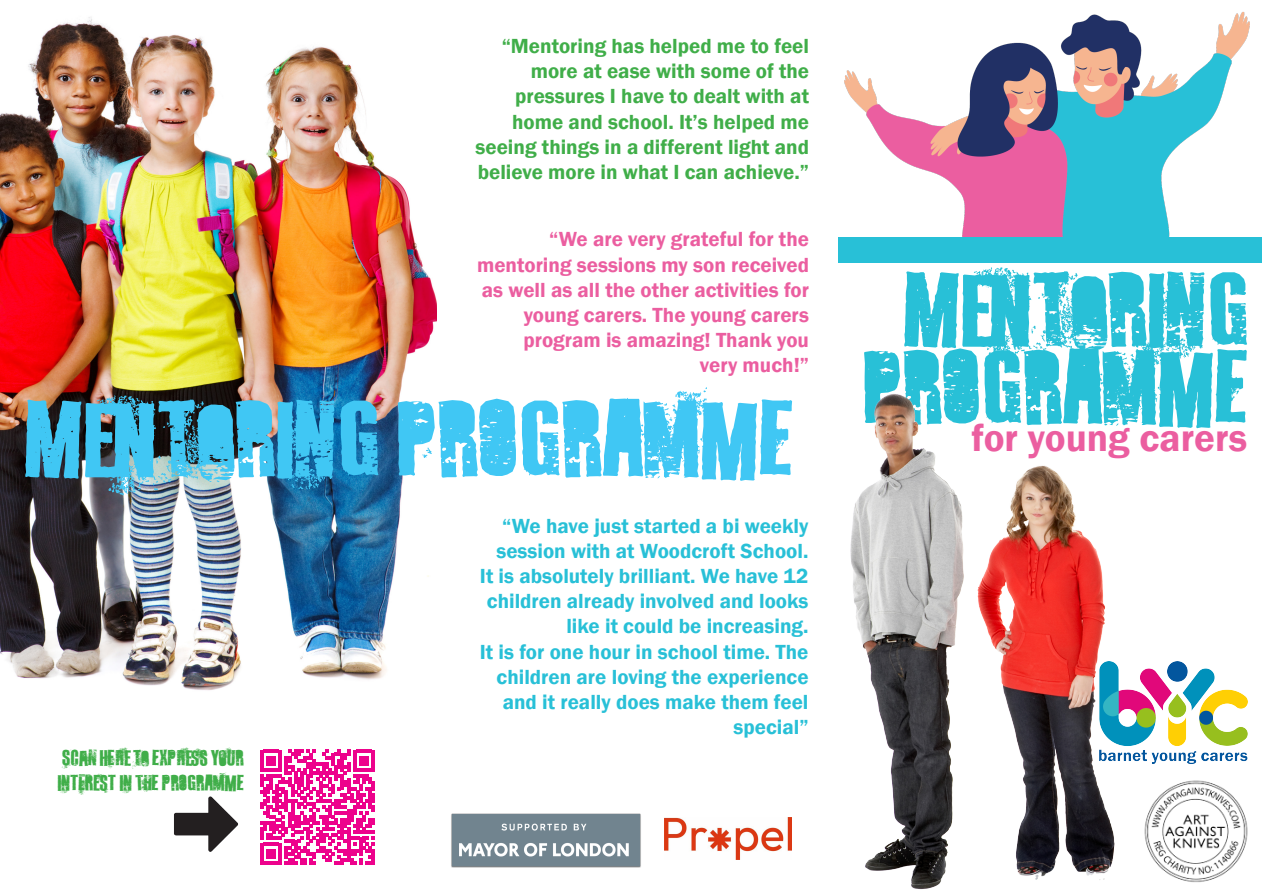
<style>
.page{position:relative;width:1263px;height:893px;background:#fff}
.page>*{position:absolute;margin:0;border:0;box-sizing:border-box;transform-origin:0 0}
.t1{font:102px "Octynaz";color:#40c7f4}
.t2{font:99px/78px "Octynaz";color:#28c0d7;text-align:center}
.t3{font:600 39px "Franklin Gothic";color:#eb5ea0}
.t4{font:600 21px/25.2px "Franklin Gothic";color:#28c0d7;text-align:right}
.t5{font:600 21px/25.2px "Franklin Gothic";color:#40ae49}
.t6{font:600 21px/25.2px "Franklin Gothic";color:#eb5ea0}
.t7{font:21px/25.2px "Octynaz";color:#40ae49}
</style>
<div class="page">
<img style="left:0;top:17px;width:437px;height:674px">
<img style="left:664px;top:817px;width:128px;height:42px">
<img style="left:451px;top:814px;width:190px;height:53px">
<img style="left:844px;top:11px;width:406px;height:226px">
<div style="left:838px;top:237px;width:424px;height:26px;background:#28c0d7"></div>
<img style="left:850px;top:394px;width:265px;height:495px">
<img style="left:1098px;top:661px;width:149px;height:111px">
<img style="left:1144px;top:780px;width:104px;height:103px">
<svg style="left:260px;top:750px;width:115px;height:115px"></svg>
<hr style="left:372px;top:849px;width:3px;height:16px;background:#ed028c">
<img style="left:174px;top:796px;width:64px;height:56px">
<p class="t5" style="left:502px;top:34px;width:309px">“Mentoring has helped me to feel</p>
<p class="t5" style="left:531px;top:59px;width:280px">more at ease with some of the</p>
<p class="t5" style="left:512px;top:84px;width:298px">pressures I have to dealt with at home and school. It’s helped me</p>
<p class="t5" style="left:476px;top:134px;width:335px">seeing things in a different light and</p>
<p class="t5" style="left:478px;top:160px;width:333px">believe more in what I can achieve.”</p>
<p class="t6" style="left:549px;top:227px;width:261px">“We are very grateful for the</p>
<p class="t6" style="left:477px;top:252px;width:333px">mentoring sessions my son received as well as all the other activities for</p>
<p class="t6" style="left:524px;top:303px;width:287px">young carers. The young carers</p>
<p class="t6" style="left:523px;top:328px;width:287px">program is amazing! Thank you</p>
<p class="t6" style="left:700px;top:353px;width:111px">very much!”</p>
<p class="t1" style="left:24px;top:379px;width:770px">MENTORING PROGRAMME</p>
<p class="t4" style="left:480px;top:513px;width:330px">“We have just started a bi weekly session with at Woodcroft School.<br>It is absolutely brilliant. We have 12 children already involved and looks like it could be increasing.</p>
<p class="t4" style="left:480px;top:639px;width:330px">It is for one hour in school time. The children are loving the experience and it really does make them feel special”</p>
<p class="t7" style="left:58px;top:746px;width:188px">SCAN HERE TO EXPRESS YOUR<br>INTEREST IN THE PROGRAMME</p>
<p class="t2" style="left:862px;top:272px;width:387px">MENTORING<br>PROGRAMME</p>
<p class="t3" style="left:971px;top:414px;width:277px">for young carers</p>
</div>
